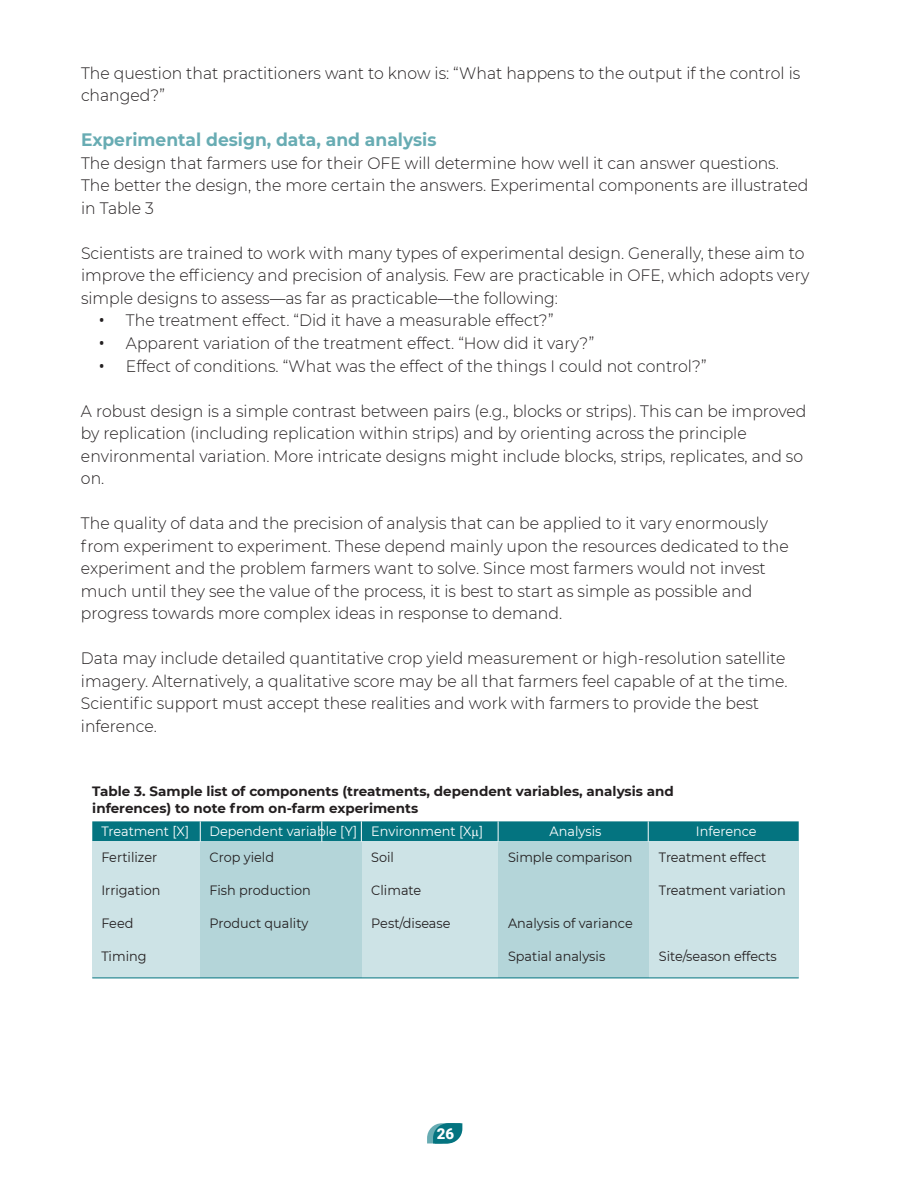
<style>
.page{position:relative;width:918px;height:1188px;background:#fff}
.page>*{position:absolute;margin:0;border:0;box-sizing:border-box;transform-origin:0 0}
.t1{font:700 18px "Montserrat";color:#68acb3;scale:.95 1}
.t2{font:300 16.5px/22.5px "Montserrat";color:#231f20;scale:.95 1}
.t3{font:900 15px "Roboto";color:#fff}
.t4{font:13.5px "Montserrat";color:#231f20;scale:.95 1}
.t5{font:700 13.5px/16.5px "Montserrat";color:#231f20}
.t6{font:13.5px "Montserrat";color:#fff;scale:.95 1}
.s1{font-family:"Open Sans";font-weight:400}
</style>
<div class="page">
<svg style="left:427px;top:1123px;width:35px;height:20px"></svg>
<div style="left:93px;top:822px;width:705px;height:24px;background:#047480"></div>
<div style="left:92px;top:821px;width:707px;height:26px;border:2px solid #047480"></div>
<div style="left:648px;top:842px;width:151px;height:136px;background:#cde3e6"></div>
<div style="left:361px;top:842px;width:137px;height:136px;background:#cde3e6"></div>
<div style="left:92px;top:842px;width:108px;height:136px;background:#cde3e6"></div>
<div style="left:498px;top:842px;width:150px;height:136px;background:#b4d5d9"></div>
<div style="left:200px;top:842px;width:161px;height:136px;background:#b4d5d9"></div>
<hr style="left:92px;top:978px;width:707px;height:1px;background:#047480">
<svg style="left:200px;top:821px;width:1px;height:21px"></svg>
<svg style="left:322px;top:821px;width:1px;height:21px"></svg>
<svg style="left:498px;top:821px;width:1px;height:21px"></svg>
<svg style="left:361px;top:821px;width:1px;height:21px"></svg>
<svg style="left:648px;top:821px;width:1px;height:21px"></svg>
<p class="t2" style="left:81px;top:61px;width:759px">The question that practitioners want to know is: “What happens to the output if the control is changed?”</p>
<p class="t1" style="left:81px;top:127px;width:376px">Experimental design, data, and analysis</p>
<p class="t2" style="left:81px;top:151px;width:767px">The design that farmers use for their OFE will determine how well it can answer questions.<br>The better the design, the more certain the answers. Experimental components are illustrated in Table 3</p>
<p class="t2" style="left:81px;top:241px;width:768px">Scientists are trained to work with many types of experimental design. Generally, these aim to improve the efficiency and precision of analysis. Few are practicable in OFE, which adopts very simple designs to assess—as far as practicable—the following:</p>
<p class="t2" style="left:99px;top:309px;width:480px"><span class="s1">•</span> The treatment effect. “Did it have a measurable effect?”</p>
<p class="t2" style="left:99px;top:331px;width:523px"><span class="s1">•</span> Apparent variation of the treatment effect. “How did it vary?”</p>
<p class="t2" style="left:99px;top:354px;width:641px"><span class="s1">•</span> Effect of conditions. “What was the effect of the things I could not control?”</p>
<p class="t2" style="left:81px;top:399px;width:765px">A robust design is a simple contrast between pairs (e.g., blocks or strips). This can be improved by replication (including replication within strips) and by orienting across the principle environmental variation. More intricate designs might include blocks, strips, replicates, and so on.</p>
<p class="t2" style="left:81px;top:511px;width:747px">The quality of data and the precision of analysis that can be applied to it vary enormously from experiment to experiment. These depend mainly upon the resources dedicated to the experiment and the problem farmers want to solve. Since most farmers would not invest much until they see the value of the process, it is best to start as simple as possible and progress towards more complex ideas in response to demand.</p>
<p class="t2" style="left:81px;top:646px;width:745px">Data may include detailed quantitative crop yield measurement or high-resolution satellite imagery. Alternatively, a qualitative score may be all that farmers feel capable of at the time.<br>Scientific support must accept these realities and work with farmers to provide the best inference.</p>
<p class="t5" style="left:92px;top:782px;width:583px">Table 3. Sample list of components (treatments, dependent variables, analysis and inferences) to note from on-farm experiments</p>
<p class="t6" style="left:101px;top:822px;width:94px">Treatment [X]</p>
<p class="t4" style="left:101px;top:848px;width:60px">Fertilizer</p>
<p class="t4" style="left:101px;top:881px;width:64px">Irrigation</p>
<p class="t4" style="left:101px;top:914px;width:35px">Feed</p>
<p class="t4" style="left:101px;top:947px;width:49px">Timing</p>
<p class="t6" style="left:210px;top:822px;width:157px">Dependent variable [Y]</p>
<p class="t4" style="left:210px;top:848px;width:69px">Crop yield</p>
<p class="t4" style="left:210px;top:881px;width:108px">Fish production</p>
<p class="t4" style="left:210px;top:914px;width:106px">Product quality</p>
<p class="t6" style="left:371px;top:822px;width:119px">Environment [X ]</p>
<p class="t4" style="left:371px;top:848px;width:26px">Soil</p>
<p class="t4" style="left:371px;top:881px;width:54px">Climate</p>
<p class="t4" style="left:371px;top:914px;width:85px">Pest/disease</p>
<p class="t6" style="left:550px;top:822px;width:56px">Analysis</p>
<p class="t4" style="left:508px;top:848px;width:133px">Simple comparison</p>
<p class="t4" style="left:508px;top:914px;width:133px">Analysis of variance</p>
<p class="t4" style="left:508px;top:947px;width:104px">Spatial analysis</p>
<p class="t6" style="left:696px;top:822px;width:66px">Inference</p>
<p class="t4" style="left:659px;top:848px;width:115px">Treatment effect</p>
<p class="t4" style="left:659px;top:881px;width:135px">Treatment variation</p>
<p class="t4" style="left:659px;top:947px;width:126px">Site/season effects</p>
<p class="t3" style="left:437px;top:1123px;width:19px">26</p>
</div>
